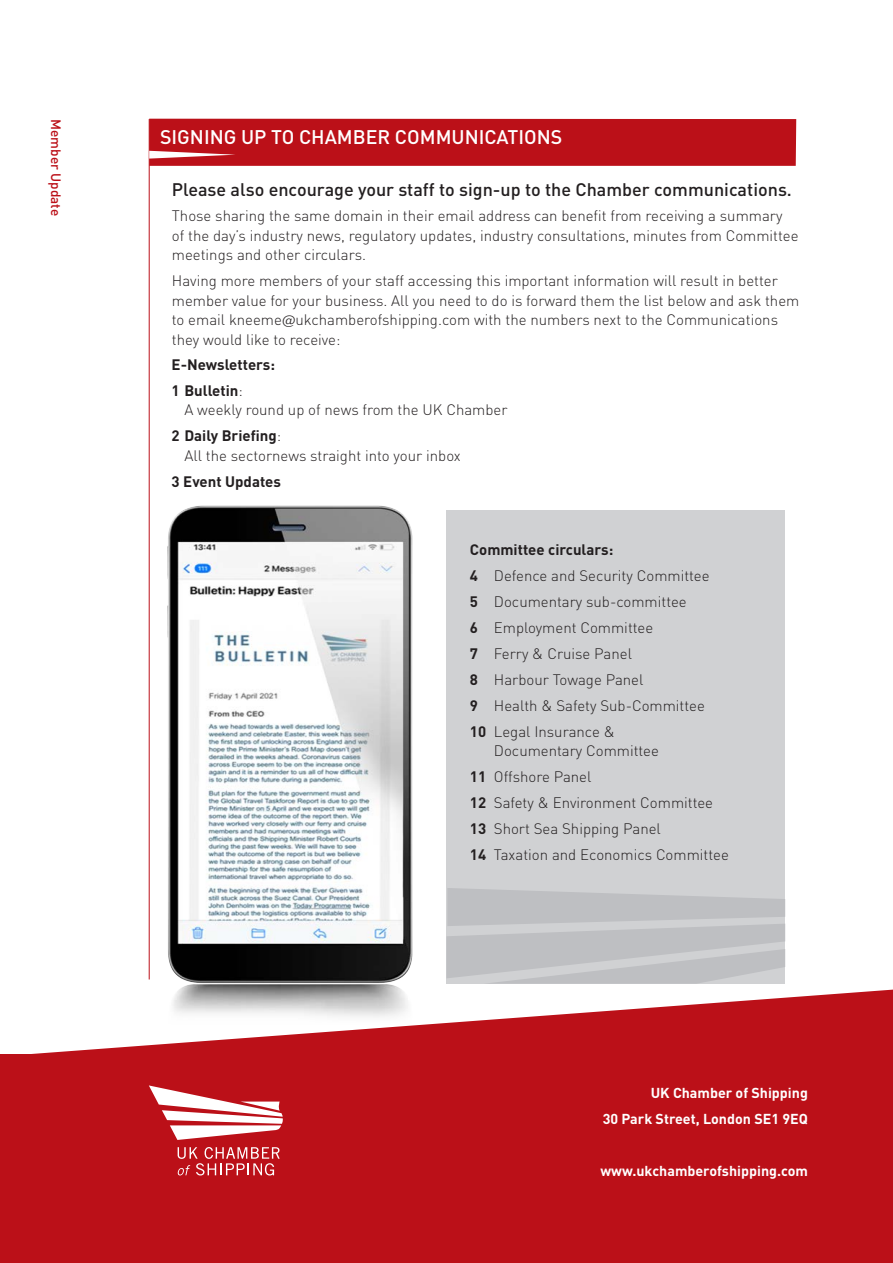
<style>
.page{position:relative;width:893px;height:1263px;background:#fff}
.page>*{position:absolute;margin:0;border:0;box-sizing:border-box;transform-origin:0 0}
._3-Body_copy{font:500 19.5px "DIN";color:#fff}
._3-Body_copy-2{font:500 18px "DIN";color:#231f20}
._3-Body_copy-3{font:300 15px/19.5px "DIN";color:#231f20}
._3-Body_copy-4{font:700 15px "DIN";color:#231f20}
._3-Body_copy-5{font:700 14.25px "DIN";color:#fff}
.t1{font:500 13.5px "DIN";color:#bb1018}
.s1{font-family:"Franklin Gothic IT Cby BT";font-weight:400;font-size:13.5px}
.s2{font-weight:700}
</style>
<div class="page">
<div style="left:446px;top:510px;width:339px;height:474px;background:#d0d1d3"></div>
<svg style="left:489px;top:889px;width:296px;height:95px"></svg>
<hr style="left:149px;top:119px;width:1px;height:860px;background:#bb1018">
<svg style="left:32px;top:989px;width:861px;height:65px;fill:#bb1018"></svg>
<div style="left:0;top:1054px;width:893px;height:209px;background:#bb1018"></div>
<svg style="left:149px;top:1085px;width:134px;height:55px"></svg>
<svg style="left:177px;top:1147px;width:103px;height:28px"></svg>
<img style="left:127px;top:495px;width:362px;height:547px">
<div style="left:149px;top:119px;width:647px;height:47px;background:#bb1018"></div>
<p class="t1" style="left:65px;top:119px;width:99px;rotate:90deg">Member Update</p>
<p class="_3-Body_copy" style="left:160px;top:124px;width:404px">SIGNING UP TO CHAMBER COMMUNICATIONS</p>
<p class="_3-Body_copy-2" style="left:172px;top:178px;width:622px">Please also encourage your staff to sign-up to the Chamber communications.</p>
<p class="_3-Body_copy-3" style="left:172px;top:206px;width:628px">Those sharing the same domain in their email address can benefit from receiving a summary of the day’s industry news, regulatory updates, industry consultations, minutes from Committee meetings and other circulars.</p>
<p class="_3-Body_copy-3" style="left:172px;top:271px;width:629px">Having more members of your staff accessing this important information will result in better member value for your business. All you need to do is forward them the list below and ask them to email kneeme<span class="s1">@</span>ukchamberofshipping.com with the numbers next to the Communications they would like to receive:</p>
<p class="_3-Body_copy-4" style="left:172px;top:355px;width:105px">E-Newsletters:</p>
<p class="_3-Body_copy-3" style="left:184px;top:381px;width:325px;text-indent:-13px"><span class="s2">1 Bulletin</span>:<br>A weekly round up of news from the UK Chamber</p>
<p class="_3-Body_copy-3" style="left:184px;top:426px;width:278px;text-indent:-13px"><span class="s2">2 Daily Briefing</span>:<br>All the sectornews straight into your inbox</p>
<p class="_3-Body_copy-4" style="left:172px;top:471px;width:111px">3 Event Updates</p>
<p class="_3-Body_copy-4" style="left:470px;top:540px;width:145px">Committee circulars:</p>
<p class="_3-Body_copy-3" style="left:470px;top:566px;width:241px"><span class="s2">4</span> Defence and Security Committee</p>
<p class="_3-Body_copy-3" style="left:470px;top:592px;width:218px"><span class="s2">5</span> Documentary sub-committee</p>
<p class="_3-Body_copy-3" style="left:470px;top:618px;width:185px"><span class="s2">6</span> Employment Committee</p>
<p class="_3-Body_copy-3" style="left:470px;top:644px;width:164px"><span class="s2">7</span> Ferry &amp; Cruise Panel</p>
<p class="_3-Body_copy-3" style="left:470px;top:669px;width:175px"><span class="s2">8</span> Harbour Towage Panel</p>
<p class="_3-Body_copy-3" style="left:470px;top:695px;width:237px"><span class="s2">9</span> Health &amp; Safety Sub-Committee</p>
<p class="_3-Body_copy-3" style="left:494px;top:721px;width:167px;text-indent:-24px"><span class="s2">10</span> Legal Insurance &amp;<br>Documentary Committee</p>
<p class="_3-Body_copy-3" style="left:470px;top:767px;width:123px"><span class="s2">11</span> Offshore Panel</p>
<p class="_3-Body_copy-3" style="left:470px;top:792px;width:245px"><span class="s2">12</span> Safety &amp; Environment Committee</p>
<p class="_3-Body_copy-3" style="left:470px;top:818px;width:193px"><span class="s2">13</span> Short Sea Shipping Panel</p>
<p class="_3-Body_copy-3" style="left:470px;top:844px;width:260px"><span class="s2">14</span> Taxation and Economics Committee</p>
<p class="_3-Body_copy-5" style="left:651px;top:1084px;width:159px">UK Chamber of Shipping</p>
<p class="_3-Body_copy-5" style="left:603px;top:1110px;width:207px">30 Park Street, London SE1 9EQ</p>
<p class="_3-Body_copy-5" style="left:600px;top:1161px;width:209px">www.ukchamberofshipping.com</p>
</div>
